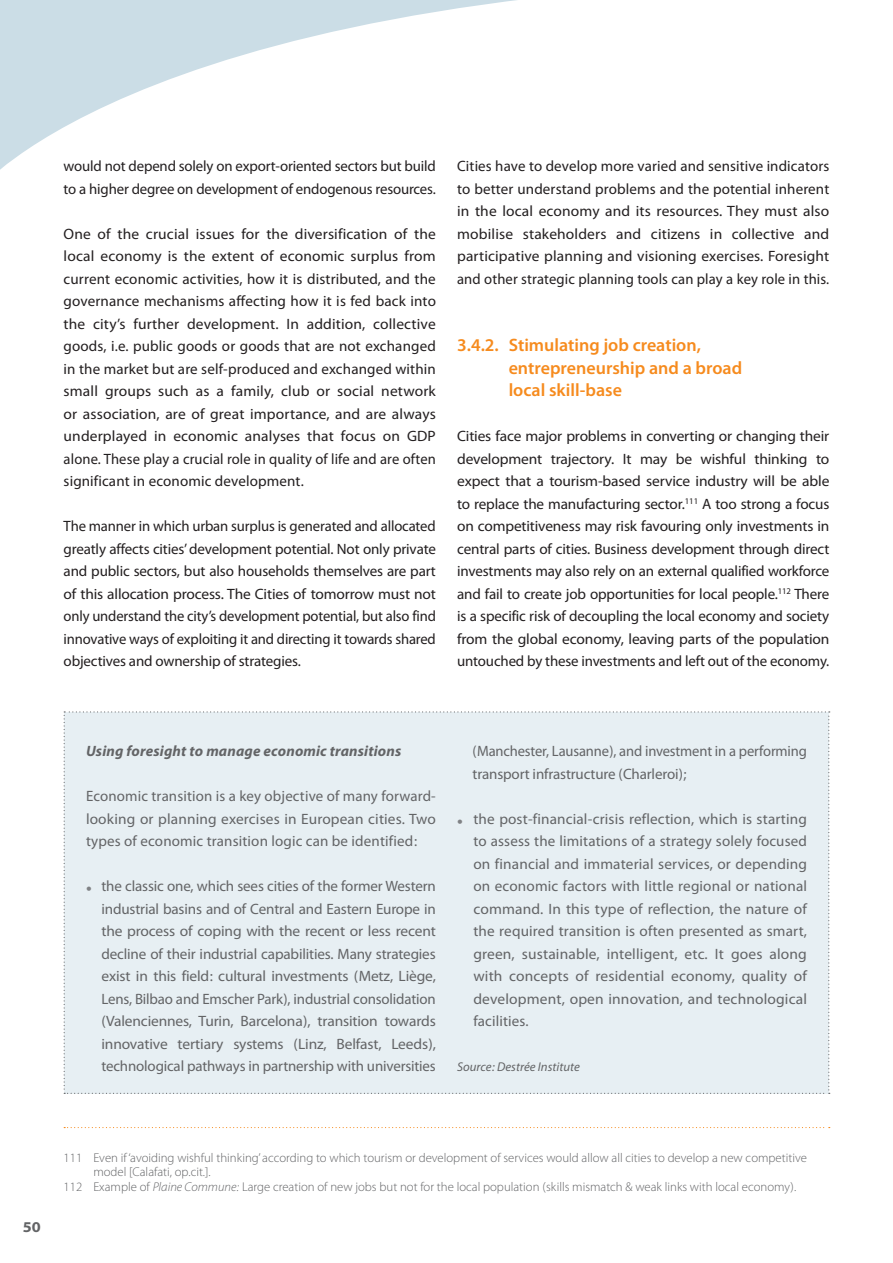
<style>
.page{position:relative;width:893px;height:1263px;background:#fff}
.page>*{position:absolute;margin:0;border:0;box-sizing:border-box;transform-origin:0 0}
.t1{font:600 18px/22.5px "Myriad Pro";color:#f68b1e}
.t2{font:15px/22.5px "Myriad Pro";letter-spacing:-.01em;color:#231f20;text-align:justify}
.t3{font:15px/22.5px "Myriad Pro";letter-spacing:-.01em;color:#636466;text-align:justify}
.t4{font:italic 700 15px "Myriad Pro";letter-spacing:.01em;color:#636466}
.t5{font:700 semi-expanded 15px "Myriad Pro";color:#636466}
.t6{font:300 12.75px "Myriad Pro";color:#636466}
.t7{font:italic 12.75px "Myriad Pro";color:#636466}
.s1{font-size:20.25px;color:#808285}
.s2{font-style:italic}
</style>
<div class="page">
<svg style="left:0;top:0;width:517px;height:170px"></svg>
<div style="left:64px;top:711px;width:765px;height:383px;background:#e7eff3"></div>
<svg style="left:64px;top:1127px;width:765px;height:1px"></svg>
<p class="t2" style="left:64px;top:157px;width:374px">would not depend solely on export-oriented sectors but build to a higher degree on development of endogenous resources.</p>
<p class="t2" style="left:64px;top:224px;width:374px">One of the crucial issues for the diversification of the local economy is the extent of economic surplus from current economic activities, how it is distributed, and the governance mechanisms affecting how it is fed back into the city’s further development. In addition, collective goods, i.e. public goods or goods that are not exchanged in the market but are self-produced and exchanged within small groups such as a family, club or social network or association, are of great importance, and are always underplayed in economic analyses that focus on GDP alone. These play a crucial role in quality of life and are often significant in economic development.</p>
<p class="t2" style="left:64px;top:517px;width:374px">The manner in which urban surplus is generated and allocated greatly affects cities’ development potential. Not only private and public sectors, but also households themselves are part of this allocation process. The Cities of tomorrow must not only understand the city’s development potential, but also find innovative ways of exploiting it and directing it towards shared objectives and ownership of strategies.</p>
<p class="t2" style="left:457px;top:157px;width:374px">Cities have to develop more varied and sensitive indicators to better understand problems and the potential inherent in the local economy and its resources. They must also mobilise stakeholders and citizens in collective and participative planning and visioning exercises. Foresight and other strategic planning tools can play a key role in this.</p>
<p class="t1" style="left:508px;top:336px;width:235px;text-indent:-52px">3.4.2. Stimulating job creation, entrepreneurship and a broad local skill-base</p>
<p class="t2" style="left:457px;top:427px;width:374px">Cities face major problems in converting or changing their development trajectory. It may be wishful thinking to expect that a tourism-based service industry will be able to replace the manufacturing sector.<sup>111</sup> A too strong a focus on competitiveness may risk favouring only investments in central parts of cities. Business development through direct investments may also rely on an external qualified workforce and fail to create job opportunities for local people.<sup>112</sup> There is a specific risk of decoupling the local economy and society from the global economy, leaving parts of the population untouched by these investments and left out of the economy.</p>
<p class="t4" style="left:86px;top:742px;width:317px">Using foresight to manage economic transitions</p>
<p class="t3" style="left:86px;top:787px;width:351px">Economic transition is a key objective of many forward&shy;looking or planning exercises in European cities. Two types of economic transition logic can be identified :</p>
<p class="t3" style="left:101px;top:877px;width:336px;text-indent:-15px"><span class="s1">•</span> the classic one, which sees cities of the former Western industrial basins and of Central and Eastern Europe in the process of coping with the recent or less recent decline of their industrial capabilities. Many strategies exist in this field : cultural investments ( Metz, Liège, Lens, Bilbao and Emscher Park ), industrial consolidation ( Valenciennes, Turin, Barcelona ), transition towards innovative tertiary systems ( Linz, Belfast, Leeds ), technological pathways in partnership with universities</p>
<p class="t3" style="left:472px;top:742px;width:336px">( Manchester, Lausanne ), and investment in a performing transport infrastructure ( Charleroi ) ;</p>
<p class="t3" style="left:473px;top:809px;width:335px;text-indent:-16px"><span class="s1">•</span> the post-financial-crisis reflection, which is starting to assess the limitations of a strategy solely focused on financial and immaterial services, or depending on economic factors with little regional or national command. In this type of reflection, the nature of the required transition is often presented as smart, green, sustainable, intelligent, etc. It goes along with concepts of residential economy, quality of development, open innovation, and technological facilities.</p>
<p class="t7" style="left:457px;top:1062px;width:124px">Source : Destrée Institute</p>
<p class="t5" style="left:23px;top:1218px;width:19px">50</p>
<p class="t6" style="left:64px;top:1153px;width:744px">111 Even if ‘avoiding wishful thinking’ according to which tourism or development of services would allow all cities to develop a new competitive</p>
<p class="t6" style="left:93px;top:1167px;width:119px">model [Calafati, op.cit.].</p>
<p class="t6" style="left:64px;top:1182px;width:734px">112 Example of <span class="s2">Plaine Commune :</span> Large creation of new jobs but not for the local population ( skills mismatch &amp; weak links with local economy ).</p>
</div>
